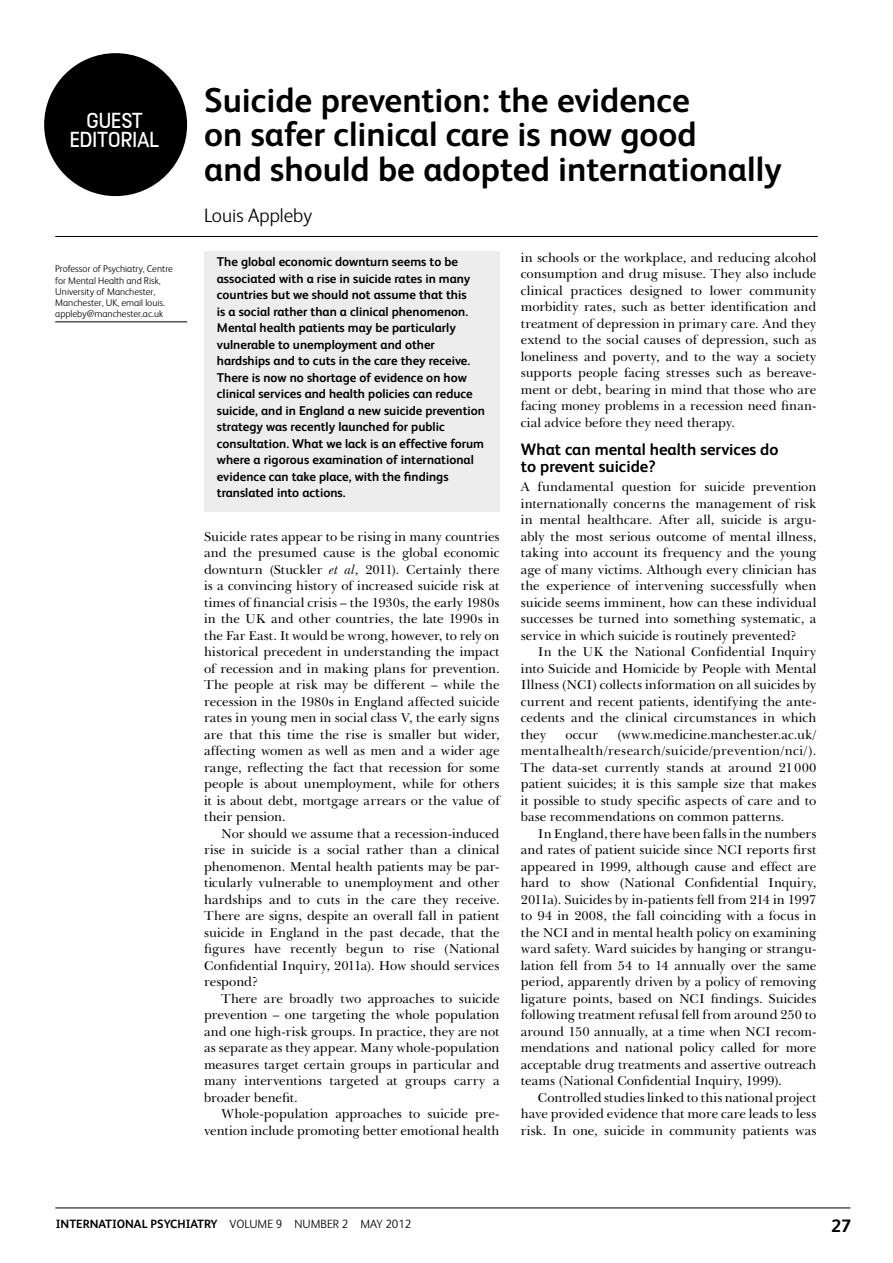
<style>
.page{position:relative;width:893px;height:1263px;background:#fff}
.page>*{position:absolute;margin:0;border:0;box-sizing:border-box;transform-origin:0 0}
.t1{font:700 34.5px/34.5px "FS Albert";color:#000}
.t2{font:24.3px/19.5px "FS Dillonv 1.01";color:#fff;text-align:center}
.t3{font:300 19.5px "FS Albert";color:#000}
.t4{font:700 18px "FS Albert";color:#000}
.t5{font:700 16.5px/16.5px "FS Albert";color:#000}
.t6{font:13.2px/16.5px "Baskerville BT";letter-spacing:-.005em;color:#000;text-align:justify}
.t7{font:700 12.75px/16.5px "FS Albert";color:#000}
.t8{font:700 12px "FS Albert";color:#000}
.t9{font:300 9.75px/11.2px "FS Albert";color:#000}
.s1{font-style:italic}
.s2{font-weight:300}
</style>
<div class="page">
<hr style="left:55px;top:1208px;width:795px;height:1px;background:#000">
<div style="left:204px;top:256px;width:296px;height:255px;background:#ededed"></div>
<div style="left:44px;top:53px;width:143px;height:143px;background:#000;border-radius:50%"></div>
<div style="left:204px;top:251px;width:296px;height:5px;background:#ededed"></div>
<hr style="left:55px;top:236px;width:763px;height:1px;background:#000">
<hr style="left:55px;top:322px;width:132px;height:1px;background:#000">
<h2 class="t2" style="left:70px;top:109px;width:91px">GUEST<br>EDITORIAL</h2>
<h1 class="t1" style="left:204px;top:81px;width:579px">Suicide prevention: the evidence<br>on safer clinical care is now good<br>and should be adopted internationally</h1>
<h3 class="t3" style="left:204px;top:202px;width:110px">Louis Appleby</h3>
<p class="t9" style="left:55px;top:263px;width:119px">Professor of Psychiatry, Centre for Mental Health and Risk,<br>University of Manchester,<br>Manchester, UK, email louis. appleby@manchester.ac.uk</p>
<p class="t7" style="left:217px;top:253px;width:270px">The global economic downturn seems to be associated with a rise in suicide rates in many countries but we should not assume that this<br>is a social rather than a clinical phenomenon.<br>Mental health patients may be particularly vulnerable to unemployment and other hardships and to cuts in the care they receive.<br>There is now no shortage of evidence on how clinical services and health policies can reduce suicide, and in England a new suicide prevention strategy was recently launched for public consultation. What we lack is an effective forum where a rigorous examination of international evidence can take place, with the findings translated into actions.</p>
<p class="t6" style="left:204px;top:528px;width:297px">Suicide rates appear to be rising in many countries and the presumed cause is the global economic downturn (Stuckler <span class="s1">et al</span>, 2011). Certainly there is a convincing history of increased suicide risk at times of financial crisis – the 1930s, the early 1980s in the UK and other countries, the late 1990s in the Far East. It would be wrong, however, to rely on historical precedent in understanding the impact of recession and in making plans for prevention.<br>The people at risk may be different – while the recession in the 1980s in England affected suicide rates in young men in social class V, the early signs are that this time the rise is smaller but wider, affecting women as well as men and a wider age range, reflecting the fact that recession for some people is about unemployment, while for others it is about debt, mortgage arrears or the value of their pension.</p>
<p class="t6" style="left:204px;top:825px;width:297px;text-indent:17px">Nor should we assume that a recession-induced rise in suicide is a social rather than a clinical phenomenon. Mental health patients may be par&shy;ticularly vulnerable to unemployment and other hardships and to cuts in the care they receive.<br>There are signs, despite an overall fall in patient suicide in England in the past decade, that the figures have recently begun to rise (National Confidential Inquiry, 2011a). How should services respond?</p>
<p class="t6" style="left:204px;top:990px;width:297px;text-indent:17px">There are broadly two approaches to suicide prevention – one targeting the whole population and one high-risk groups. In practice, they are not as separate as they appear. Many whole-population measures target certain groups in particular and many interventions targeted at groups carry a broader benefit.</p>
<p class="t6" style="left:204px;top:1105px;width:297px;text-align:right">Whole-population approaches to suicide pre&shy;vention include promoting better emotional health</p>
<p class="t6" style="left:521px;top:249px;width:297px">in schools or the workplace, and reducing alcohol consumption and drug misuse. They also include clinical practices designed to lower community morbidity rates, such as better identification and treatment of depression in primary care. And they extend to the social causes of depression, such as loneliness and poverty, and to the way a society supports people facing stresses such as bereave&shy;ment or debt, bearing in mind that those who are facing money problems in a recession need finan&shy;cial advice before they need therapy.</p>
<p class="t5" style="left:521px;top:440px;width:259px">What can mental health services do to prevent suicide?</p>
<p class="t6" style="left:521px;top:478px;width:297px">A fundamental question for suicide prevention internationally concerns the management of risk in mental healthcare. After all, suicide is argu&shy;ably the most serious outcome of mental illness, taking into account its frequency and the young age of many victims. Although every clinician has the experience of intervening successfully when suicide seems imminent, how can these individual successes be turned into something systematic, a service in which suicide is routinely prevented?</p>
<p class="t6" style="left:521px;top:643px;width:297px;text-indent:17px">In the UK the National Confidential Inquiry into Suicide and Homicide by People with Mental Illness (NCI) collects information on all suicides by current and recent patients, identifying the ante&shy;cedents and the clinical circumstances in which they</p>
<p class="t6" style="left:521px;top:726px;width:297px;text-indent:97px">(www.medicine.manchester.ac.uk/ mentalhealth/research/suicide/prevention/nci/).<br>The data-set currently stands at around 21000 patient suicides; it is this sample size that makes it possible to study specific aspects of care and to base recommendations on common patterns.</p>
<p class="t6" style="left:521px;top:825px;width:297px;text-indent:17px">In England, there have been falls in the numbers and rates of patient suicide since NCI reports first appeared in 1999, although cause and effect are hard to show (National Confidential Inquiry, 2011a). Suicides by in-patients fell from 214 in 1997 to 94 in 2008, the fall coinciding with a focus in the NCI and in mental health policy on examining ward safety. Ward suicides by hanging or strangu&shy;lation fell from 54 to 14 annually over the same period, apparently driven by a policy of removing ligature points, based on NCI findings. Suicides following treatment refusal fell from around 250 to around 150 annually, at a time when NCI recom&shy;mendations and national policy called for more acceptable drug treatments and assertive outreach teams (National Confidential Inquiry, 1999).</p>
<p class="t6" style="left:521px;top:1089px;width:297px;text-indent:17px">Controlled studies linked to this national project have provided evidence that more care leads to less risk. In one, suicide in community patients was</p>
<p class="t6" style="left:565px;top:726px;width:34px">occur</p>
<p class="t8" style="left:56px;top:1215px;width:357px">International Psychiatry <span class="s2">Volume 9 Number 2 MAy 2012</span></p>
<h3 class="t4" style="left:831px;top:1214px;width:22px">27</h3>
</div>
